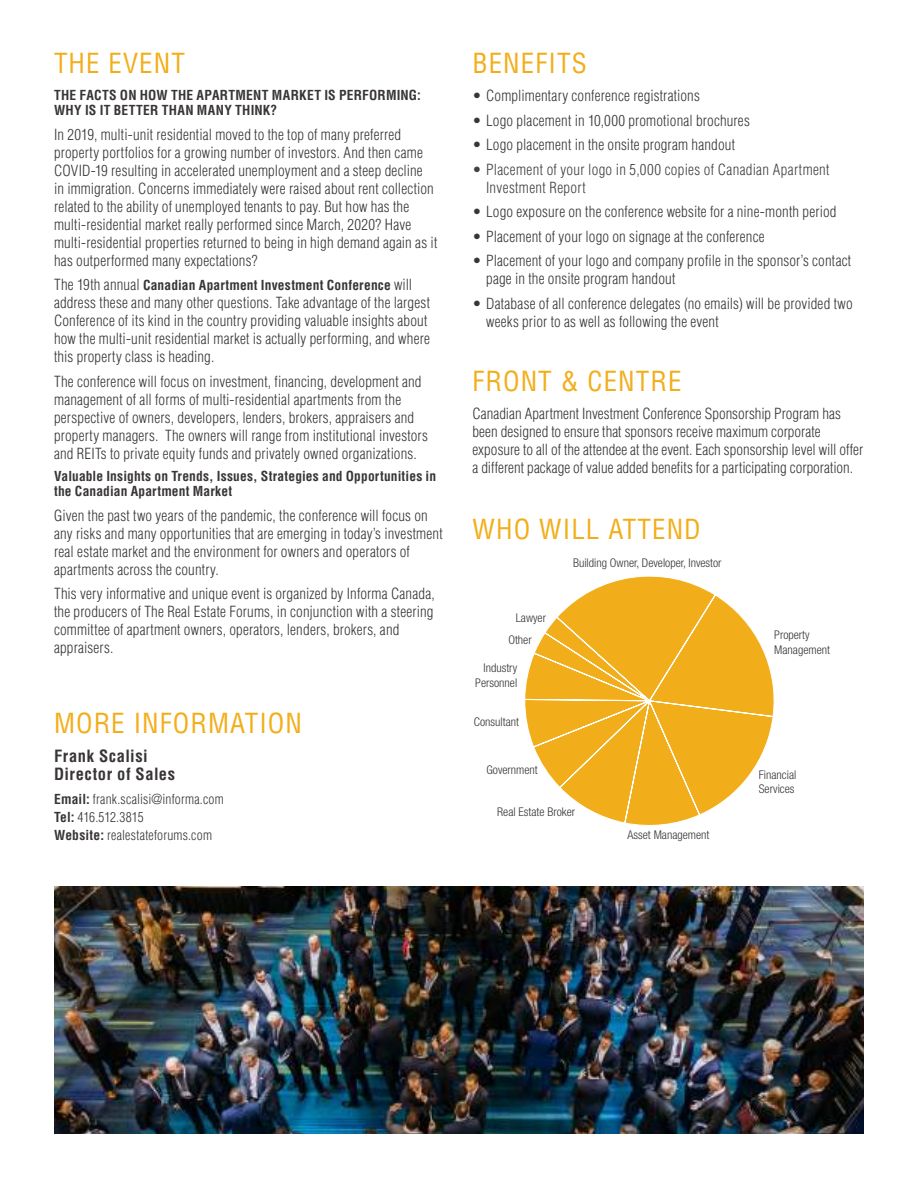
<style>
.page{position:relative;width:918px;height:1188px;background:#fff}
.page>*{position:absolute;margin:0;border:0;box-sizing:border-box;transform-origin:0 0}
.t1{font:condensed 27px "Helvetica LT Std";letter-spacing:.04em;color:#f2ae1a}
.t2{font:700 condensed 16.5px/18px "Helvetica LT Std";letter-spacing:.03em;color:#393535}
.t3{font:300 condensed 15px/18px "Helvetica LT Std";letter-spacing:.01em;color:#393535}
.t4{font:300 condensed 15px/18px "Helvetica LT Std";letter-spacing:.025em;color:#444041}
.t5{font:700 condensed 13.5px/15.3px "Helvetica LT Std";letter-spacing:.015em;color:#393535}
.t6{font:300 condensed 13.5px/18px "Helvetica LT Std";letter-spacing:.015em;color:#393535}
.t7{font:300 condensed 12px/14.4px "Helvetica Neue LT Std";color:#393535}
.s1{font-weight:300;font-size:15px}
.s2{font-weight:700}
</style>
<div class="page">
<svg style="left:524px;top:576px;width:251px;height:250px"></svg>
<img style="left:54px;top:887px;width:810px;height:247px">
<h1 class="t1" style="left:54px;top:47px;width:132px">THE EVENT</h1>
<p class="t5" style="left:54px;top:87px;width:368px">THE FACTS ON HOW THE APARTMENT MARKET IS PERFORMING:<br>WHY IS IT BETTER THAN MANY THINK?</p>
<p class="t3" style="left:54px;top:125px;width:385px">In 2019, multi-unit residential moved to the top of many preferred property portfolios for a growing number of investors. And then came COVID-19 resulting in accelerated unemployment and a steep decline<br>in immigration. Concerns immediately were raised about rent collection related to the ability of unemployed tenants to pay. But how has the multi-residential market really performed since March, 2020? Have multi-residential properties returned to being in high demand again as it has outperformed many expectations?</p>
<p class="t5" style="left:54px;top:278px;width:360px"><span class="s1">The 19th annual</span> Canadian Apartment Investment Conference <span class="s1">will</span></p>
<p class="t3" style="left:54px;top:294px;width:377px">address these and many other questions. Take advantage of the largest Conference of its kind in the country providing valuable insights about how the multi-unit residential market is actually performing, and where this property class is heading.</p>
<p class="t3" style="left:54px;top:372px;width:375px">The conference will focus on investment, financing, development and management of all forms of multi-residential apartments from the perspective of owners, developers, lenders, brokers, appraisers and property managers. The owners will range from institutional investors and REITs to private equity funds and privately owned organizations.</p>
<p class="t5" style="left:54px;top:468px;width:384px">Valuable Insights on Trends, Issues, Strategies and Opportunities in the Canadian Apartment Market</p>
<p class="t3" style="left:54px;top:506px;width:390px">Given the past two years of the pandemic, the conference will focus on any risks and many opportunities that are emerging in today’s investment real estate market and the environment for owners and operators of apartments across the country.</p>
<p class="t3" style="left:54px;top:585px;width:382px">This very informative and unique event is organized by Informa Canada, the producers of The Real Estate Forums, in conjunction with a steering committee of apartment owners, operators, lenders, brokers, and appraisers.</p>
<h1 class="t1" style="left:54px;top:706px;width:249px">MORE INFORMATION</h1>
<p class="t2" style="left:54px;top:746px;width:123px">Frank Scalisi<br>Director of Sales</p>
<p class="t6" style="left:54px;top:790px;width:171px"><span class="s2">Email:</span> frank.scalisi@informa.com<br><span class="s2">Tel:</span> 416.512.3815<br><span class="s2">Website:</span> realestateforums.com</p>
<h1 class="t1" style="left:473px;top:47px;width:116px">BENEFITS</h1>
<p class="t3" style="left:473px;top:87px;width:229px">• Complimentary conference registrations</p>
<p class="t3" style="left:473px;top:111px;width:279px">• Logo placement in 10,000 promotional brochures</p>
<p class="t3" style="left:473px;top:136px;width:264px">• Logo placement in the onsite program handout</p>
<p class="t4" style="left:486px;top:160px;width:345px;text-indent:-14px">• Placement of your logo in 5,000 copies of Canadian Apartment<br>Investment Report</p>
<p class="t3" style="left:473px;top:203px;width:365px">• Logo exposure on the conference website for a nine-month period</p>
<p class="t3" style="left:473px;top:227px;width:294px">• Placement of your logo on signage at the conference</p>
<p class="t3" style="left:486px;top:252px;width:367px;text-indent:-14px">• Placement of your logo and company profile in the sponsor’s contact page in the onsite program handout</p>
<p class="t3" style="left:486px;top:294px;width:368px;text-indent:-14px">• Database of all conference delegates (no emails) will be provided two weeks prior to as well as following the event</p>
<h1 class="t1" style="left:472px;top:364px;width:211px">FRONT &amp; CENTRE</h1>
<p class="t3" style="left:472px;top:404px;width:392px">Canadian Apartment Investment Conference Sponsorship Program has been designed to ensure that sponsors receive maximum corporate exposure to all of the attendee at the event. Each sponsorship level will offer a different package of value added benefits for a participating corporation.</p>
<h1 class="t1" style="left:473px;top:512px;width:230px">WHO WILL ATTEND</h1>
<p class="t7" style="left:573px;top:556px;width:150px">Building Owner, Developer, Investor</p>
<p class="t7" style="left:516px;top:610px;width:32px">Lawyer</p>
<p class="t7" style="left:508px;top:633px;width:25px">Other</p>
<p class="t7" style="left:475px;top:661px;width:43px;text-align:right">Industry<br>Personnel</p>
<p class="t7" style="left:474px;top:714px;width:47px">Consultant</p>
<p class="t7" style="left:486px;top:763px;width:53px">Government</p>
<p class="t7" style="left:497px;top:804px;width:79px">Real Estate Broker</p>
<p class="t7" style="left:627px;top:827px;width:84px">Asset Management</p>
<p class="t7" style="left:774px;top:628px;width:57px">Property<br>Management</p>
<p class="t7" style="left:759px;top:768px;width:39px">Financial<br>Services</p>
</div>
